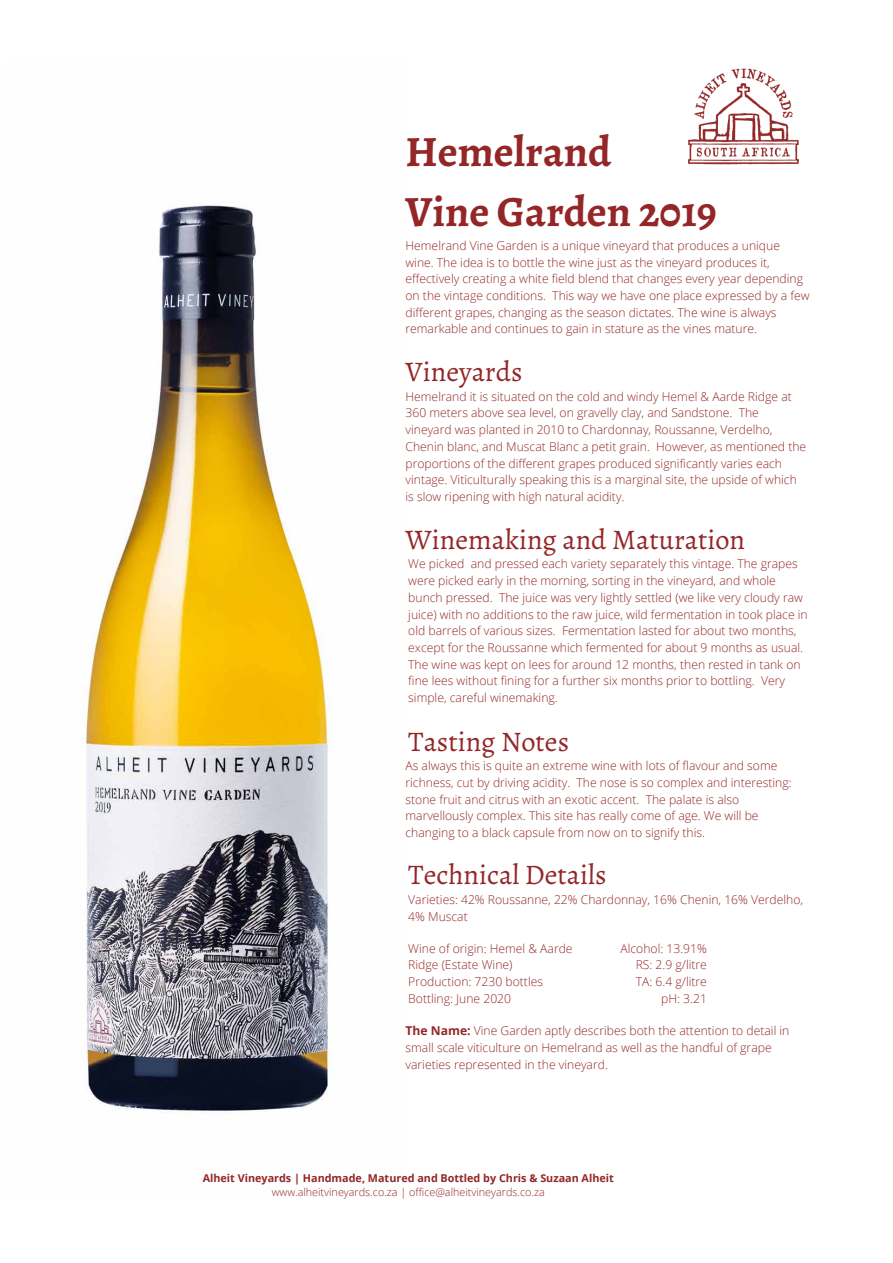
<style>
.page{position:relative;width:893px;height:1263px;background:#fff}
.page>*{position:absolute;margin:0;border:0;box-sizing:border-box;transform-origin:0 0}
.t1{font:700 43.2px/60.3px "Alegreya";color:#942627}
.t2{font:28.35px "Alegreya";color:#942627}
.t3{font:300 12.15px/16.6px "Open Sans";color:#942627}
.t4{font:700 10.8px "Open Sans";color:#942627}
.t5{font:300 10.8px "Open Sans";color:#942627}
.s1{font-weight:700}
</style>
<div class="page">
<img style="left:82px;top:205px;width:251px;height:909px">
<img style="left:688px;top:68px;width:111px;height:97px">
<h1 class="t1" style="left:405px;top:121px;width:313px">Hemelrand<br>Vine Garden 2019</h1>
<p class="t3" style="left:405px;top:237px;width:406px">Hemelrand Vine Garden is a unique vineyard that produces a unique wine. The idea is to bottle the wine just as the vineyard produces it, effectively creating a white field blend that changes every year depending on the vintage conditions. This way we have one place expressed by a few different grapes, changing as the season dictates. The wine is always remarkable and continues to gain in stature as the vines mature.</p>
<h2 class="t2" style="left:405px;top:354px;width:118px">Vineyards</h2>
<p class="t3" style="left:405px;top:388px;width:402px">Hemelrand it is situated on the cold and windy Hemel &amp; Aarde Ridge at 360 meters above sea level, on gravelly clay, and Sandstone. The vineyard was planted in 2010 to Chardonnay, Roussanne, Verdelho, Chenin blanc, and Muscat Blanc a petit grain. However, as mentioned the proportions of the different grapes produced significantly varies each vintage. Viticulturally speaking this is a marginal site, the upside of which is slow ripening with high natural acidity.</p>
<h2 class="t2" style="left:405px;top:522px;width:341px">Winemaking and Maturation</h2>
<p class="t3" style="left:408px;top:555px;width:401px">We picked and pressed each variety separately this vintage. The grapes were picked early in the morning, sorting in the vineyard, and whole bunch pressed. The juice was very lightly settled (we like very cloudy raw juice) with no additions to the raw juice, wild fermentation in took place in old barrels of various sizes. Fermentation lasted for about two months, except for the Roussanne which fermented for about 9 months as usual.<br>The wine was kept on lees for around 12 months, then rested in tank on fine lees without fining for a further six months prior to bottling. Very simple, careful winemaking.</p>
<h2 class="t2" style="left:408px;top:723px;width:162px">Tasting Notes</h2>
<p class="t3" style="left:405px;top:757px;width:388px">As always this is quite an extreme wine with lots of flavour and some richness, cut by driving acidity. The nose is so complex and interesting: stone fruit and citrus with an exotic accent. The palate is also marvellously complex. This site has really come of age. We will be changing to a black capsule from now on to signify this.</p>
<h2 class="t2" style="left:408px;top:857px;width:200px">Technical Details</h2>
<p class="t3" style="left:408px;top:891px;width:396px">Varieties: 42% Roussanne, 22% Chardonnay, 16% Chenin, 16% Verdelho,<br>4% Muscat</p>
<p class="t3" style="left:408px;top:939px;width:166px">Wine of origin: Hemel &amp; Aarde<br>Ridge (Estate Wine)<br>Production: 7230 bottles<br>Bottling: June 2020</p>
<p class="t3" style="left:405px;top:1022px;width:385px"><span class="s1">The Name:</span> Vine Garden aptly describes both the attention to detail in small scale viticulture on Hemelrand as well as the handful of grape varieties represented in the vineyard.</p>
<p class="t3" style="left:620px;top:939px;width:88px;text-align:right">Alcohol: 13.91%<br>RS: 2.9 g/litre<br>TA: 6.4 g/litre pH: 3.21</p>
<p class="t4" style="left:203px;top:1170px;width:413px">Alheit Vineyards | Handmade, Matured and Bottled by Chris &amp; Suzaan Alheit</p>
<p class="t5" style="left:272px;top:1185px;width:275px">www.alheitvineyards.co.za | office@alheitvineyards.co.za</p>
</div>
